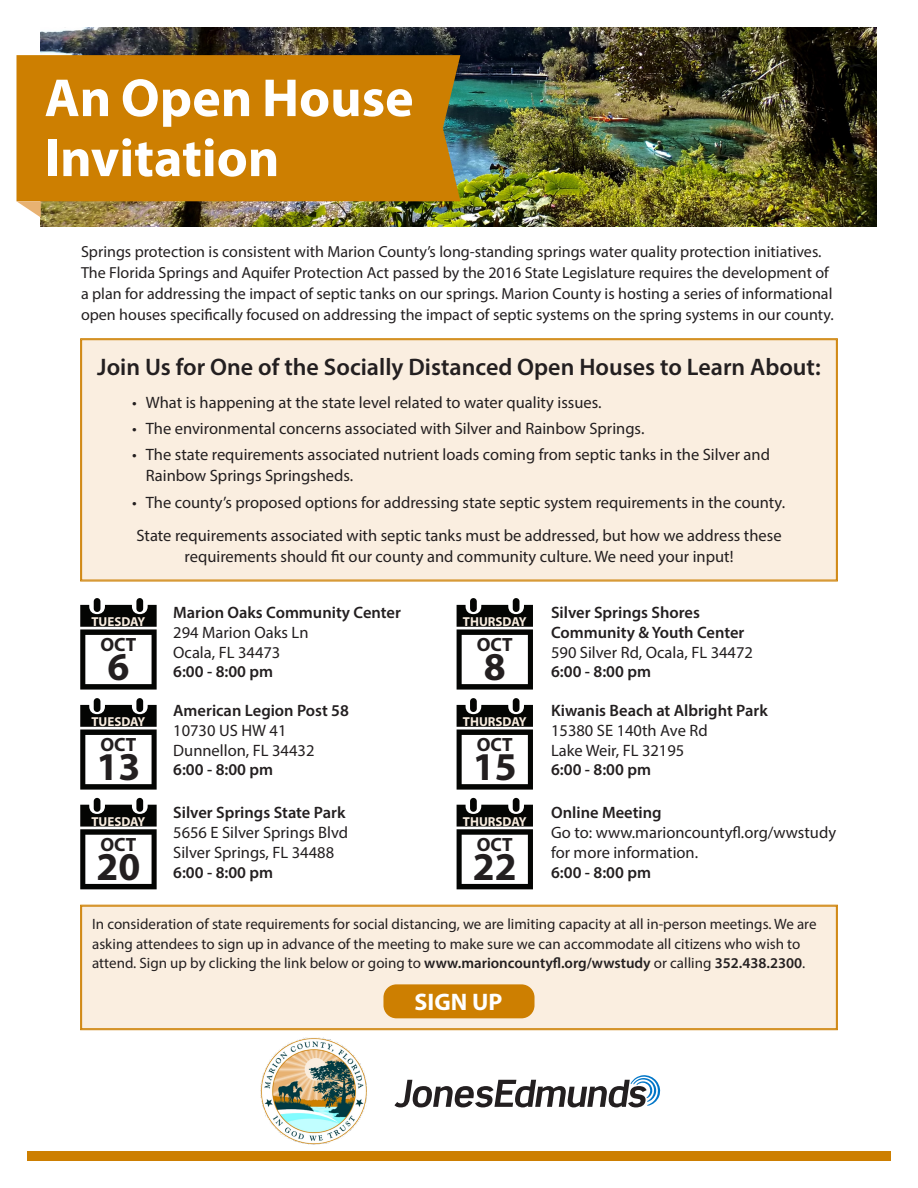
<style>
.page{position:relative;width:918px;height:1188px;background:#fff}
.page>*{position:absolute;margin:0;border:0;box-sizing:border-box;transform-origin:0 0}
.t1{font:700 54px/60px "Myriad Pro";color:#fff}
.t2{font:700 39.6px "Myriad Pro";color:#231f20}
.t3{font:600 24px "Myriad Pro";color:#231f20}
.t4{font:700 24px "Myriad Pro";color:#fff}
.t5{font:700 19.2px "Myriad Pro";letter-spacing:.005em;color:#231f20}
.t6{font:16.5px/21px "Myriad Pro";color:#231f20}
.t7{font:600 16.5px "Myriad Pro";color:#231f20}
.t8{font:16.05px/21px "Myriad Pro";color:#231f20}
.t9{font:15px/19.5px "Myriad Pro";color:#231f20}
.t10{font:700 13.05px "Myriad Pro";color:#faeee0}
.s1{font-weight:600}
</style>
<div class="page">
<div style="left:80px;top:904px;width:758px;height:126px;background:#faeee0"></div>
<div style="left:82px;top:906px;width:755px;height:123px;border:1px solid #cd7f01"></div>
<img style="left:41px;top:27px;width:836px;height:200px">
<div style="left:80px;top:338px;width:758px;height:244px;background:#faeee0"></div>
<div style="left:16px;top:55px;width:444px;height:146px;background:#cd7f01"></div>
<svg style="left:16px;top:201px;width:25px;height:17px"></svg>
<div style="left:27px;top:1151px;width:864px;height:10px;background:#cd7f01"></div>
<div style="left:94px;top:598px;width:6px;height:14px;background:#040503;border-radius:3px"></div>
<div style="left:136px;top:598px;width:7px;height:14px;background:#040503;border-radius:3px"></div>
<svg style="left:80px;top:605px;width:77px;height:85px"></svg>
<svg style="left:394px;top:1075px;width:266px;height:32px"></svg>
<img style="left:260px;top:1038px;width:107px;height:107px">
<div style="left:383px;top:984px;width:152px;height:34px;background:#cd7f01;border-radius:13px"></div>
<div style="left:94px;top:698px;width:6px;height:14px;background:#040503;border-radius:3px"></div>
<div style="left:136px;top:698px;width:7px;height:14px;background:#040503;border-radius:3px"></div>
<svg style="left:80px;top:705px;width:77px;height:85px"></svg>
<div style="left:94px;top:798px;width:6px;height:14px;background:#040503;border-radius:3px"></div>
<div style="left:136px;top:798px;width:7px;height:14px;background:#040503;border-radius:3px"></div>
<svg style="left:80px;top:805px;width:77px;height:84px"></svg>
<div style="left:470px;top:598px;width:7px;height:14px;background:#040503;border-radius:3px"></div>
<div style="left:513px;top:598px;width:6px;height:14px;background:#040503;border-radius:3px"></div>
<svg style="left:457px;top:605px;width:76px;height:85px"></svg>
<div style="left:470px;top:698px;width:7px;height:14px;background:#040503;border-radius:3px"></div>
<div style="left:513px;top:698px;width:6px;height:14px;background:#040503;border-radius:3px"></div>
<svg style="left:457px;top:705px;width:76px;height:85px"></svg>
<div style="left:470px;top:798px;width:7px;height:14px;background:#040503;border-radius:3px"></div>
<div style="left:513px;top:798px;width:6px;height:14px;background:#040503;border-radius:3px"></div>
<svg style="left:457px;top:805px;width:76px;height:84px"></svg>
<p class="t1" style="left:45px;top:66px;width:371px">An Open House<br>Invitation</p>
<p class="t8" style="left:81px;top:240px;width:754px">Springs protection is consistent with Marion County’s long-standing springs water quality protection initiatives.<br>The Florida Springs and Aquifer Protection Act passed by the 2016 State Legislature requires the development of a plan for addressing the impact of septic tanks on our springs. Marion County is hosting a series of informational open houses specifically focused on addressing the impact of septic systems on the spring systems in our county.</p>
<p class="t3" style="left:97px;top:351px;width:725px">Join Us for One of the Socially Distanced Open Houses to Learn About:</p>
<p class="t6" style="left:132px;top:391px;width:471px">• What is happening at the state level related to water quality issues.</p>
<p class="t6" style="left:132px;top:418px;width:514px">• The environmental concerns associated with Silver and Rainbow Springs.</p>
<p class="t6" style="left:146px;top:444px;width:626px;text-indent:-14px">• The state requirements associated nutrient loads coming from septic tanks in the Silver and<br>Rainbow Springs Springsheds.</p>
<p class="t6" style="left:132px;top:491px;width:654px">• The county’s proposed options for addressing state septic system requirements in the county.</p>
<p class="t6" style="left:137px;top:525px;width:647px;text-align:center">State requirements associated with septic tanks must be addressed, but how we address these requirements should fit our county and community culture. We need your input!</p>
<p class="t10" style="left:91px;top:613px;width:55px">TUESDAY</p>
<p class="t5" style="left:100px;top:632px;width:38px">OCT</p>
<p class="t2" style="left:107px;top:641px;width:23px">6</p>
<p class="t7" style="left:173px;top:602px;width:229px">Marion Oaks Community Center</p>
<p class="t6" style="left:173px;top:621px;width:137px">294 Marion Oaks Ln</p>
<p class="t6" style="left:173px;top:641px;width:109px">Ocala, FL 34473</p>
<p class="t7" style="left:173px;top:661px;width:101px">6:00 - 8:00 pm</p>
<p class="t10" style="left:463px;top:613px;width:65px">THURSDAY</p>
<p class="t5" style="left:477px;top:632px;width:38px">OCT</p>
<p class="t2" style="left:484px;top:641px;width:23px">8</p>
<p class="t7" style="left:551px;top:602px;width:150px">Silver Springs Shores</p>
<p class="t7" style="left:551px;top:622px;width:195px">Community &amp; Youth Center</p>
<p class="t6" style="left:551px;top:641px;width:203px">590 Silver Rd, Ocala, FL 34472</p>
<p class="t7" style="left:551px;top:661px;width:101px">6:00 - 8:00 pm</p>
<p class="t10" style="left:91px;top:713px;width:55px">TUESDAY</p>
<p class="t5" style="left:100px;top:732px;width:38px">OCT</p>
<p class="t2" style="left:96px;top:741px;width:45px">13</p>
<p class="t7" style="left:173px;top:700px;width:177px">American Legion Post 58</p>
<p class="t6" style="left:173px;top:720px;width:115px">10730 US HW 41</p>
<p class="t6" style="left:173px;top:739px;width:143px">Dunnellon, FL 34432</p>
<p class="t7" style="left:173px;top:759px;width:101px">6:00 - 8:00 pm</p>
<p class="t10" style="left:463px;top:713px;width:65px">THURSDAY</p>
<p class="t5" style="left:477px;top:732px;width:38px">OCT</p>
<p class="t2" style="left:473px;top:741px;width:45px">15</p>
<p class="t7" style="left:551px;top:700px;width:218px">Kiwanis Beach at Albright Park</p>
<p class="t6" style="left:551px;top:720px;width:158px">15380 SE 140th Ave Rd</p>
<p class="t6" style="left:551px;top:739px;width:135px">Lake Weir, FL 32195</p>
<p class="t7" style="left:551px;top:759px;width:101px">6:00 - 8:00 pm</p>
<p class="t10" style="left:91px;top:813px;width:55px">TUESDAY</p>
<p class="t5" style="left:100px;top:832px;width:38px">OCT</p>
<p class="t2" style="left:96px;top:841px;width:45px">20</p>
<p class="t7" style="left:173px;top:802px;width:174px">Silver Springs State Park</p>
<p class="t6" style="left:173px;top:822px;width:176px">5656 E Silver Springs Blvd</p>
<p class="t6" style="left:173px;top:842px;width:162px">Silver Springs, FL 34488</p>
<p class="t7" style="left:173px;top:862px;width:101px">6:00 - 8:00 pm</p>
<p class="t10" style="left:463px;top:813px;width:65px">THURSDAY</p>
<p class="t7" style="left:551px;top:802px;width:112px">Online Meeting</p>
<p class="t6" style="left:551px;top:822px;width:287px">Go to: www.marioncountyfl.org/wwstudy</p>
<p class="t6" style="left:551px;top:842px;width:149px">for more information.</p>
<p class="t7" style="left:551px;top:862px;width:101px">6:00 - 8:00 pm</p>
<p class="t5" style="left:477px;top:832px;width:38px">OCT</p>
<p class="t2" style="left:473px;top:841px;width:45px">22</p>
<p class="t9" style="left:92px;top:914px;width:726px">In consideration of state requirements for social distancing, we are limiting capacity at all in-person meetings. We are asking attendees to sign up in advance of the meeting to make sure we can accommodate all citizens who wish to attend. Sign up by clicking the link below or going to <span class="s1">www.marioncountyfl.org/wwstudy</span> or calling <span class="s1">352.438.2300</span>.</p>
<p class="t4" style="left:415px;top:987px;width:89px">SIGN UP</p>
</div>
